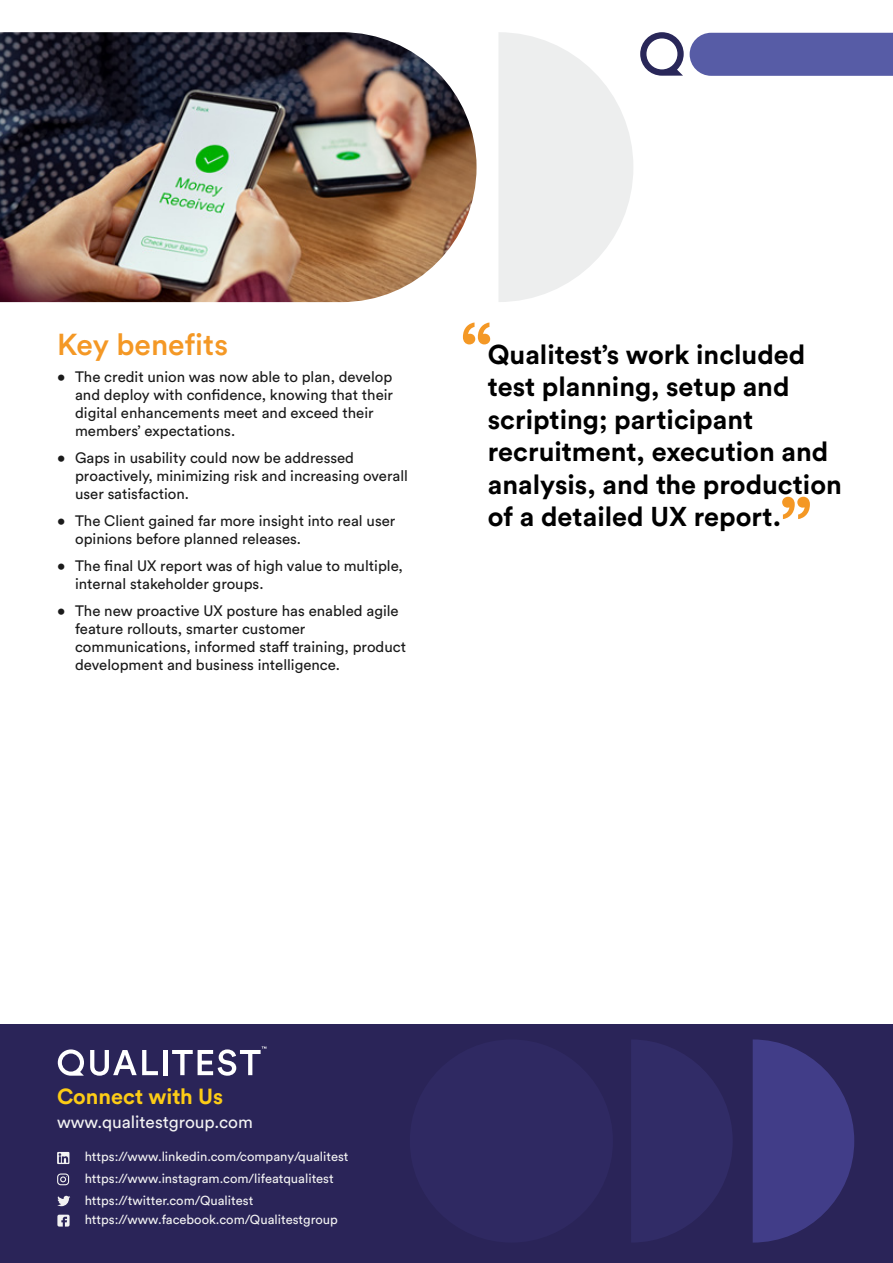
<style>
.page{position:relative;width:893px;height:1263px;background:#fff}
.page>*{position:absolute;margin:0;border:0;box-sizing:border-box;transform-origin:0 0}
.t1{font:500 30px "Circular Std";color:#f49825}
.t2{font:700 27px/32.4px "Circular Std";color:#000}
.t3{font:700 21.6px "Circular Std";color:#fdcc16}
.t4{font:17.25px "Circular Std";color:#f2f2f2}
.t5{font:15px/18px "Circular Std";color:#1a1a1a}
.t6{font:13.05px/21.6px "Circular Std";color:#f2f2f2}
</style>
<div class="page">
<svg style="left:782px;top:497px;width:28px;height:22px"></svg>
<div style="left:690px;top:33px;width:203px;height:43px;background:#575ca6"></div>
<svg style="left:640px;top:32px;width:44px;height:44px"></svg>
<img style="left:0;top:32px;width:477px;height:270px">
<svg style="left:499px;top:32px;width:134px;height:270px"></svg>
<div style="left:0;top:1025px;width:893px;height:238px;background:#2a2458"></div>
<svg style="left:57px;top:1152px;width:12px;height:12px"></svg>
<svg style="left:57px;top:1173px;width:12px;height:12px"></svg>
<svg style="left:57px;top:1196px;width:13px;height:10px"></svg>
<svg style="left:57px;top:1215px;width:13px;height:11px"></svg>
<div style="left:410px;top:1039px;width:203px;height:203px;background:#2f2962;border-radius:50%"></div>
<svg style="left:631px;top:1040px;width:101px;height:202px"></svg>
<svg style="left:753px;top:1039px;width:101px;height:203px"></svg>
<svg style="left:463px;top:322px;width:27px;height:22px"></svg>
<hr style="left:163px;top:1050px;width:4px;height:25px;background:#fff">
<svg style="left:58px;top:1049px;width:26px;height:27px"></svg>
<svg style="left:90px;top:1050px;width:68px;height:26px"></svg>
<svg style="left:172px;top:1046px;width:94px;height:30px"></svg>
<h1 class="t1" style="left:57px;top:333px;width:173px">Key benefits</h1>
<p class="t5" style="left:75px;top:369px;width:319px;text-indent:-18px">• The credit union was now able to plan, develop and deploy with confidence, knowing that their digital enhancements meet and exceed their members’ expectations.</p>
<p class="t5" style="left:75px;top:450px;width:334px;text-indent:-18px">• Gaps in usability could now be addressed proactively, minimizing risk and increasing overall user satisfaction.</p>
<p class="t5" style="left:75px;top:513px;width:322px;text-indent:-18px">• The Client gained far more insight into real user opinions before planned releases.</p>
<p class="t5" style="left:75px;top:558px;width:329px;text-indent:-18px">• The final UX report was of high value to multiple, internal stakeholder groups.</p>
<p class="t5" style="left:75px;top:603px;width:332px;text-indent:-18px">• The new proactive UX posture has enabled agile feature rollouts, smarter customer communications, informed staff training, product development and business intelligence.</p>
<h2 class="t2" style="left:488px;top:341px;width:356px">Qualitest’s work included test planning, setup and scripting; participant recruitment, execution and analysis, and the production of a detailed UX report.</h2>
<h3 class="t3" style="left:57px;top:1088px;width:167px">Connect with Us</h3>
<p class="t4" style="left:57px;top:1115px;width:197px">www.qualitestgroup.com</p>
<p class="t6" style="left:85px;top:1147px;width:265px">https://www.linkedin.com/company/qualitest https://www.instagram.com/lifeatqualitest https://twitter.com/Qualitest</p>
<p class="t6" style="left:85px;top:1209px;width:255px">https://www.facebook.com/Qualitestgroup</p>
</div>
